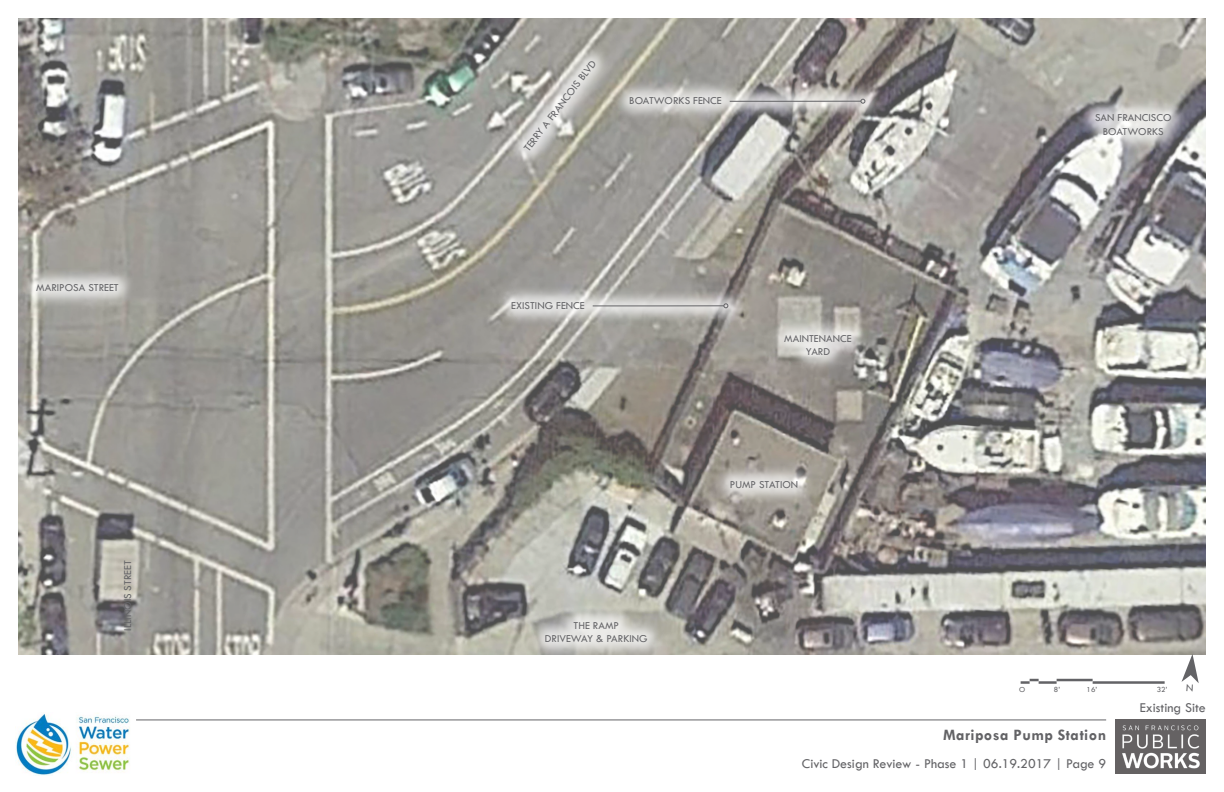
<style>
.page{position:relative;width:1224px;height:792px;background:#fff}
.page>*{position:absolute;margin:0;border:0;box-sizing:border-box;transform-origin:0 0}
.t1{font:700 16px "Tw Cen";letter-spacing:.025em;color:#636366}
.t2{font:14px "Tw Cen";color:#636366}
.t3{font:11px/13.2px "Tw Cen";color:#636366;text-align:center}
.t4{font:8px "Tw Cen";color:#636366}
</style>
<div class="page">
<img style="left:1115px;top:720px;width:91px;height:54px">
<hr style="left:136px;top:720px;width:970px;height:1px;background:#636366">
<img style="left:16px;top:713px;width:114px;height:63px">
<img style="left:18px;top:19px;width:1188px;height:636px">
<div style="left:20px;top:267px;width:115px;height:41px;background:#fff;opacity:.75"></div>
<svg style="left:500px;top:35px;width:121px;height:141px;background:#aeada7"></svg>
<div style="left:613px;top:80px;width:269px;height:41px;background:#fff;opacity:.75"></div>
<svg style="left:729px;top:99px;width:136px;height:5px"></svg>
<div style="left:495px;top:284px;width:250px;height:42px;background:#fff;opacity:.75"></div>
<svg style="left:592px;top:303px;width:136px;height:5px"></svg>
<hr style="left:1057px;top:679px;width:36px;height:2px;background:#636366">
<hr style="left:1039px;top:681px;width:18px;height:3px;background:#636366">
<svg style="left:1021px;top:679px;width:18px;height:5px"></svg>
<hr style="left:1093px;top:681px;width:72px;height:3px;background:#636366">
<div style="left:714px;top:464px;width:101px;height:41px;background:#fff;opacity:.75"></div>
<div style="left:768px;top:318px;width:100px;height:54px;background:#fff;opacity:.75"></div>
<div style="left:1079px;top:97px;width:109px;height:55px;background:#fff;opacity:.75"></div>
<div style="left:528px;top:604px;width:136px;height:55px;background:#fff;opacity:.75"></div>
<svg style="left:1182px;top:654px;width:17px;height:29px"></svg>
<p class="t3" style="left:36px;top:281px;width:84px">MARIPOSA STREET</p>
<p class="t3" style="left:121px;top:631px;width:72px;rotate:-90deg">ILLINOIS STREET</p>
<p class="t3" style="left:520px;top:146px;width:113px;rotate:-52deg">TERRY A FRANCOIS BLVD</p>
<p class="t3" style="left:629px;top:94px;width:94px">BOATWORKS FENCE</p>
<p class="t3" style="left:1095px;top:111px;width:78px">SAN FRANCISCO<br>BOATWORKS</p>
<p class="t3" style="left:511px;top:298px;width:75px">EXISTING FENCE</p>
<p class="t3" style="left:545px;top:618px;width:104px">THE RAMP<br>DRIVEWAY &amp; PARKING</p>
<p class="t3" style="left:784px;top:332px;width:69px">MAINTENANCE<br>YARD</p>
<p class="t3" style="left:730px;top:478px;width:70px">PUMP STATION</p>
<p class="t4" style="left:1019px;top:684px;width:8px">O</p>
<p class="t4" style="left:1054px;top:684px;width:8px">8’</p>
<p class="t4" style="left:1087px;top:684px;width:12px">16’</p>
<p class="t4" style="left:1157px;top:684px;width:12px">32’</p>
<p class="t2" style="left:1140px;top:700px;width:68px">Existing Site</p>
<h1 class="t1" style="left:943px;top:725px;width:165px">Mariposa Pump Station</h1>
<p class="t2" style="left:802px;top:755px;width:306px">Civic Design Review - Phase 1 | 06.19.2017 | Page 9</p>
</div>
